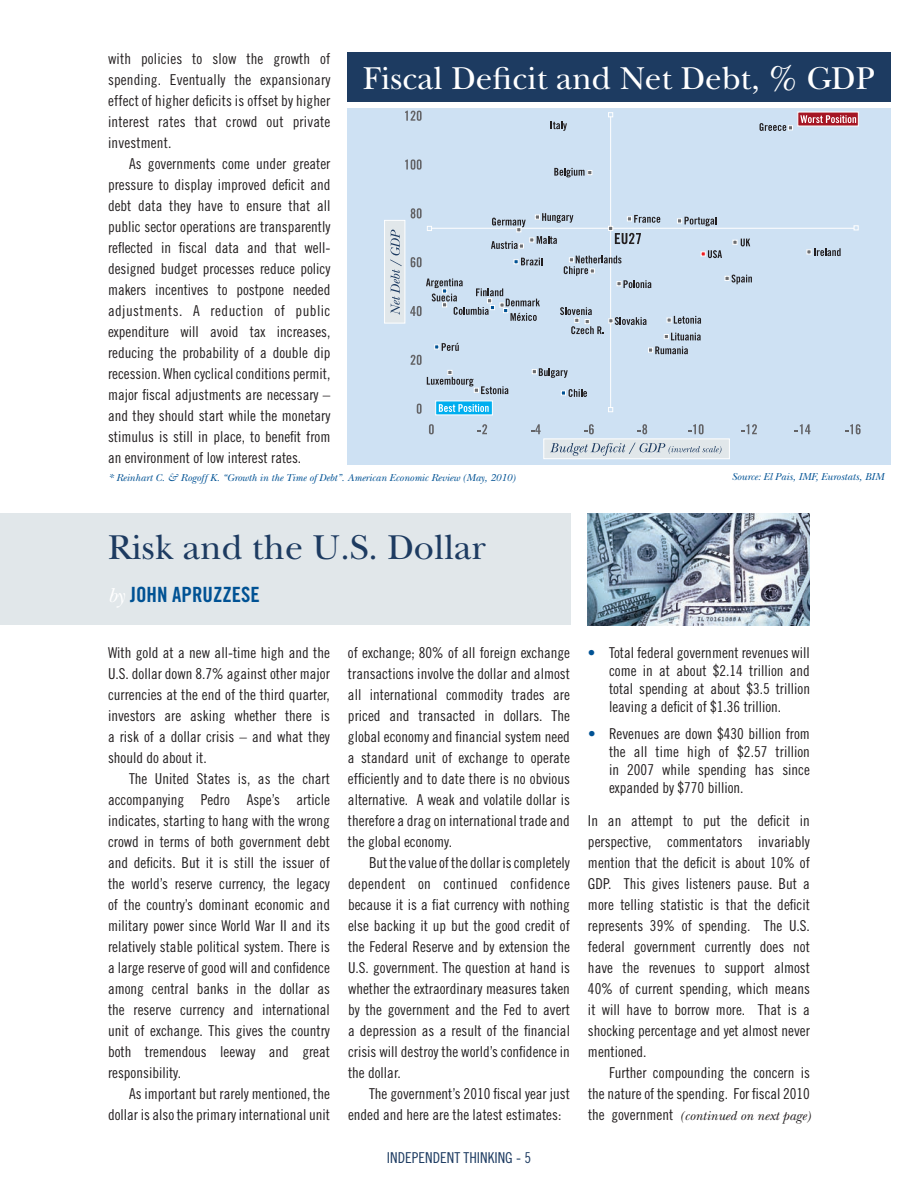
<style>
.page{position:relative;width:918px;height:1188px;background:#fff}
.page>*{position:absolute;margin:0;border:0;box-sizing:border-box;transform-origin:0 0}
.t1{font:36px "New Baskerville";color:#1d3b61}
.t2{font:33px "New Baskerville";color:#fff}
.t3{font:21px "Trade Gothic Bold Cond Twenty";color:#005294}
.t4{font:15px/21px "Trade Gothic Cond Eighteen";color:#231f20;text-align:justify}
.t5{font:15px "Trade Gothic Cond Eighteen";color:#1d3b61}
.t6{font:italic 13.5px "New Baskerville";color:#231f20}
.t7{font:italic 10.5px "New Baskerville";color:#005294}
.s1{font-family:"New Baskerville";font-style:italic;color:#fff}
.s2{color:#005294}
</style>
<div class="page">
<div style="left:0;top:514px;width:570px;height:111px;background:#e1e7ea"></div>
<img style="left:588px;top:514px;width:222px;height:111px">
<div style="left:348px;top:52px;width:543px;height:50px;background:#1d3b61"></div>
<div style="left:348px;top:108px;width:543px;height:356px;background:#cee1f3"></div>
<svg style="left:384px;top:110px;width:476px;height:325px"></svg>
<div style="left:384px;top:220px;width:21px;height:103px;background:#e1e7ea;border:1px solid #fff"></div>
<div style="left:543px;top:438px;width:187px;height:21px;background:#e1e7ea;border:1px solid #fff"></div>
<hr style="left:610px;top:116px;width:1px;height:292px;background:#fff">
<hr style="left:431px;top:228px;width:423px;height:1px;background:#fff">
<svg style="left:405px;top:111px;width:17px;height:10px"></svg>
<svg style="left:405px;top:159px;width:17px;height:11px"></svg>
<svg style="left:411px;top:208px;width:11px;height:10px"></svg>
<svg style="left:411px;top:257px;width:11px;height:10px"></svg>
<svg style="left:417px;top:404px;width:5px;height:10px"></svg>
<svg style="left:429px;top:424px;width:5px;height:10px"></svg>
<svg style="left:478px;top:424px;width:9px;height:10px"></svg>
<svg style="left:531px;top:424px;width:10px;height:10px"></svg>
<svg style="left:584px;top:424px;width:10px;height:10px"></svg>
<svg style="left:638px;top:424px;width:9px;height:10px"></svg>
<svg style="left:688px;top:424px;width:16px;height:10px"></svg>
<svg style="left:741px;top:424px;width:16px;height:10px"></svg>
<svg style="left:795px;top:424px;width:15px;height:10px"></svg>
<svg style="left:845px;top:424px;width:15px;height:10px"></svg>
<svg style="left:390px;top:230px;width:12px;height:85px"></svg>
<svg style="left:550px;top:443px;width:171px;height:13px"></svg>
<svg style="left:427px;top:226px;width:5px;height:5px"></svg>
<svg style="left:561px;top:389px;width:26px;height:8px"></svg>
<svg style="left:532px;top:368px;width:36px;height:10px"></svg>
<svg style="left:514px;top:258px;width:28px;height:7px"></svg>
<svg style="left:411px;top:343px;width:97px;height:51px"></svg>
<svg style="left:677px;top:217px;width:40px;height:9px"></svg>
<svg style="left:564px;top:256px;width:87px;height:32px"></svg>
<svg style="left:560px;top:307px;width:141px;height:47px"></svg>
<svg style="left:725px;top:275px;width:27px;height:9px"></svg>
<svg style="left:733px;top:239px;width:17px;height:7px"></svg>
<svg style="left:701px;top:250px;width:21px;height:8px"></svg>
<svg style="left:807px;top:248px;width:34px;height:8px"></svg>
<svg style="left:760px;top:123px;width:33px;height:8px"></svg>
<svg style="left:608px;top:215px;width:52px;height:29px"></svg>
<svg style="left:491px;top:213px;width:82px;height:36px"></svg>
<svg style="left:554px;top:168px;width:38px;height:9px"></svg>
<svg style="left:551px;top:121px;width:16px;height:10px"></svg>
<svg style="left:410px;top:279px;width:130px;height:42px"></svg>
<div style="left:435px;top:401px;width:58px;height:14px;background:#00aeef"></div>
<svg style="left:439px;top:404px;width:50px;height:8px"></svg>
<div style="left:797px;top:112px;width:62px;height:14px;background:#a51624"></div>
<svg style="left:800px;top:115px;width:56px;height:8px"></svg>
<svg style="left:854px;top:225px;width:5px;height:5px"></svg>
<svg style="left:608px;top:112px;width:5px;height:5px"></svg>
<svg style="left:608px;top:407px;width:5px;height:5px"></svg>
<p class="t4" style="left:108px;top:48px;width:224px">with policies to slow the growth of spending. Eventually the expansionary effect of higher deficits is offset by higher interest rates that crowd out private investment.</p>
<p class="t4" style="left:108px;top:153px;width:224px;text-indent:21px">As governments come under greater pressure to display improved deficit and debt data they have to ensure that all public sector operations are transparently reflected in fiscal data and that well&shy;designed budget processes reduce policy makers incentives to postpone needed adjustments. A reduction of public expenditure will avoid tax increases, reducing the probability of a double dip recession. When cyclical conditions permit, major fiscal adjustments are necessary – and they should start while the monetary stimulus is still in place, to benefit from an environment of low interest rates.</p>
<p class="t7" style="left:108px;top:471px;width:409px">* Reinhart C. &amp; Rogoff K. “Growth in the Time of Debt”. American Economic Review (May, 2010)</p>
<p class="t7" style="left:732px;top:471px;width:154px">Source: El Pais, IMF, Eurostats, BIM</p>
<p class="t2" style="left:363px;top:59px;width:513px">Fiscal Deficit and Net Debt, % GDP</p>
<p class="t1" style="left:108px;top:527px;width:379px">Risk and the U.S. Dollar</p>
<p class="t3" style="left:108px;top:582px;width:153px"><span class="s1">by</span> JOHN APRUZZESE</p>
<p class="t4" style="left:108px;top:642px;width:224px">With gold at a new all-time high and the U.S. dollar down 8.7% against other major currencies at the end of the third quarter, investors are asking whether there is a risk of a dollar crisis – and what they should do about it.</p>
<p class="t4" style="left:108px;top:768px;width:224px;text-indent:21px">The United States is, as the chart accompanying Pedro Aspe’s article indicates, starting to hang with the wrong crowd in terms of both government debt and deficits. But it is still the issuer of the world’s reserve currency, the legacy of the country’s dominant economic and military power since World War II and its relatively stable political system. There is a large reserve of good will and confidence among central banks in the dollar as the reserve currency and international unit of exchange. This gives the country both tremendous leeway and great responsibility.</p>
<p class="t4" style="left:108px;top:1083px;width:224px;text-align:right">As important but rarely mentioned, the dollar is also the primary international unit</p>
<p class="t4" style="left:348px;top:642px;width:224px">of exchange; 80% of all foreign exchange transactions involve the dollar and almost all international commodity trades are priced and transacted in dollars. The global economy and financial system need a standard unit of exchange to operate efficiently and to date there is no obvious alternative. A weak and volatile dollar is therefore a drag on international trade and the global economy.</p>
<p class="t4" style="left:348px;top:852px;width:224px;text-indent:21px">But the value of the dollar is completely dependent on continued confidence because it is a fiat currency with nothing else backing it up but the good credit of the Federal Reserve and by extension the U.S. government. The question at hand is whether the extraordinary measures taken by the government and the Fed to avert a depression as a result of the financial crisis will destroy the world’s confidence in the dollar.</p>
<p class="t4" style="left:348px;top:1083px;width:223px;text-indent:21px">The government’s 2010 fiscal year just ended and here are the latest estimates:</p>
<p class="t5" style="left:387px;top:1149px;width:146px">INDEPENDENT THINKING - 5</p>
<p class="t4" style="left:609px;top:644px;width:203px;line-height:18px;text-indent:-21px"><span class="s2">•</span> Total federal government revenues will come in at about $2.14 trillion and total spending at about $3.5 trillion leaving a deficit of $1.36 trillion.</p>
<p class="t4" style="left:609px;top:725px;width:202px;line-height:18px;text-indent:-21px"><span class="s2">•</span> Revenues are down $430 billion from the all time high of $2.57 trillion in 2007 while spending has since expanded by $770 billion.</p>
<p class="t4" style="left:588px;top:810px;width:224px">In an attempt to put the deficit in perspective, commentators invariably mention that the deficit is about 10% of GDP. This gives listeners pause. But a more telling statistic is that the deficit represents 39% of spending. The U.S. federal government currently does not have the revenues to support almost 40% of current spending, which means it will have to borrow more. That is a shocking percentage and yet almost never mentioned.</p>
<p class="t4" style="left:588px;top:1062px;width:224px;text-indent:21px">Further compounding the concern is the nature of the spending. For fiscal 2010 the government</p>
<p class="t6" style="left:680px;top:1107px;width:132px">(continued on next page)</p>
</div>
